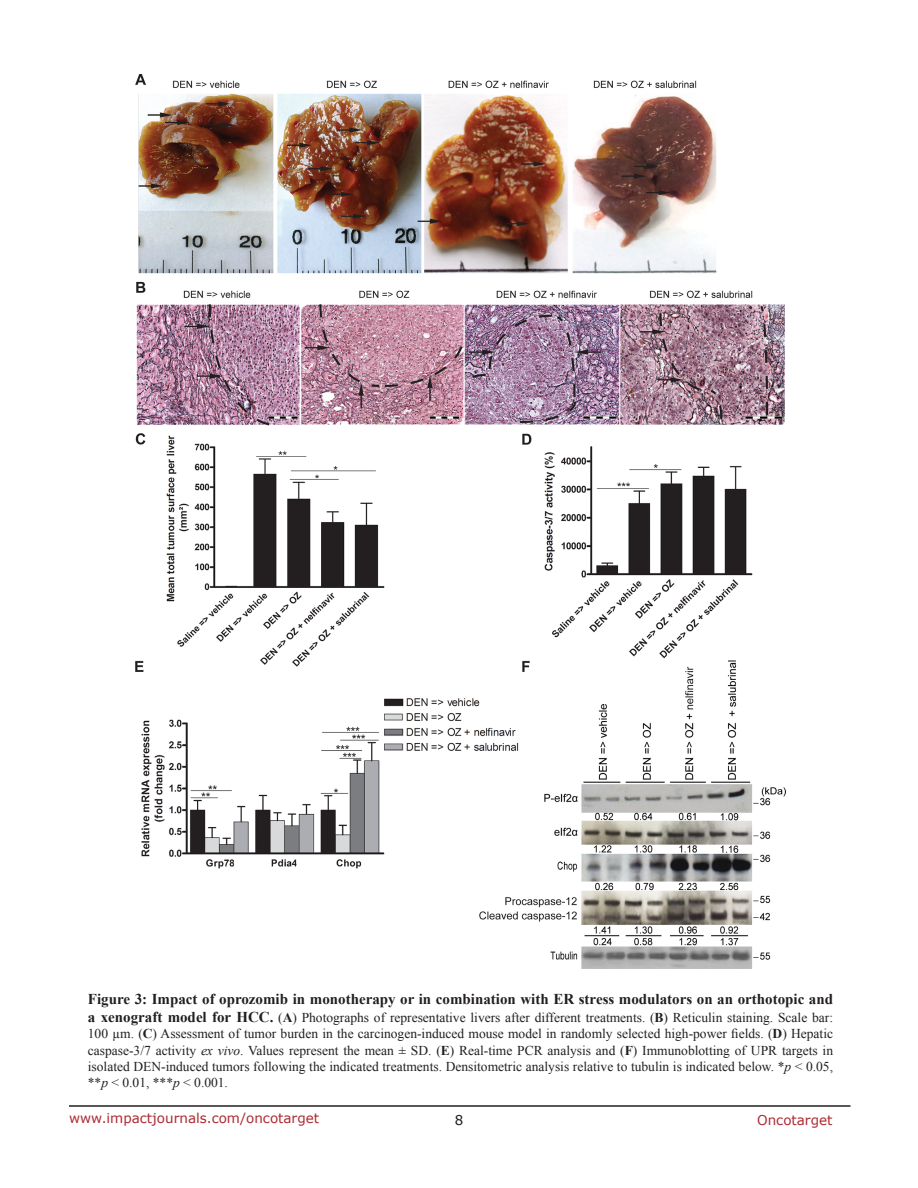
<style>
.page{position:relative;width:918px;height:1188px;background:#fff}
.page>*{position:absolute;margin:0;border:0;box-sizing:border-box;transform-origin:0 0}
.FigureText{font:700 15px "Times New Roman";color:#231f20}
.FigureText-2{font:13.5px/16.2px "Times New Roman";color:#231f20;text-align:justify}
.t1{font:13.5px "Verdana";color:#ac2b31}
.t2{font:13.5px "Verdana";color:#231f20}
.s1{font-weight:700;font-size:15px}
.s2{font-weight:700}
.s3{font-style:italic}
</style>
<div class="page">
<hr style="left:69px;top:1105px;width:781px;height:2px;background:#231f20">
<img style="left:135px;top:75px;width:651px;height:894px">
<p class="FigureText" style="left:88px;top:989px;width:747px">Figure 3: Impact of oprozomib in monotherapy or in combination with ER stress modulators on an orthotopic and</p>
<p class="FigureText-2" style="left:88px;top:1009px;width:747px"><span class="s1">a xenograft model for HCC.</span> (<span class="s2">A</span>) Photographs of representative livers after different treatments. (<span class="s2">B</span>) Reticulin staining. Scale bar:<br>100 µm. (<span class="s2">C</span>) Assessment of tumor burden in the carcinogen-induced mouse model in randomly selected high-power fields. (<span class="s2">D</span>) Hepatic caspase-3/7 activity <span class="s3">ex vivo</span>. Values represent the mean ± SD. (<span class="s2">E</span>) Real-time PCR analysis and (<span class="s2">F</span>) Immunoblotting of UPR targets in isolated DEN-induced tumors following the indicated treatments. Densitometric analysis relative to tubulin is indicated below. *<span class="s3">p</span> &lt; 0.05, **<span class="s3">p</span> &lt; 0.01, ***<span class="s3">p</span> &lt; 0.001.</p>
<p class="t1" style="left:69px;top:1109px;width:252px">www.impactjournals.com/oncotarget</p>
<p class="t2" style="left:455px;top:1111px;width:10px">8</p>
<p class="t1" style="left:757px;top:1111px;width:77px">Oncotarget</p>
</div>
